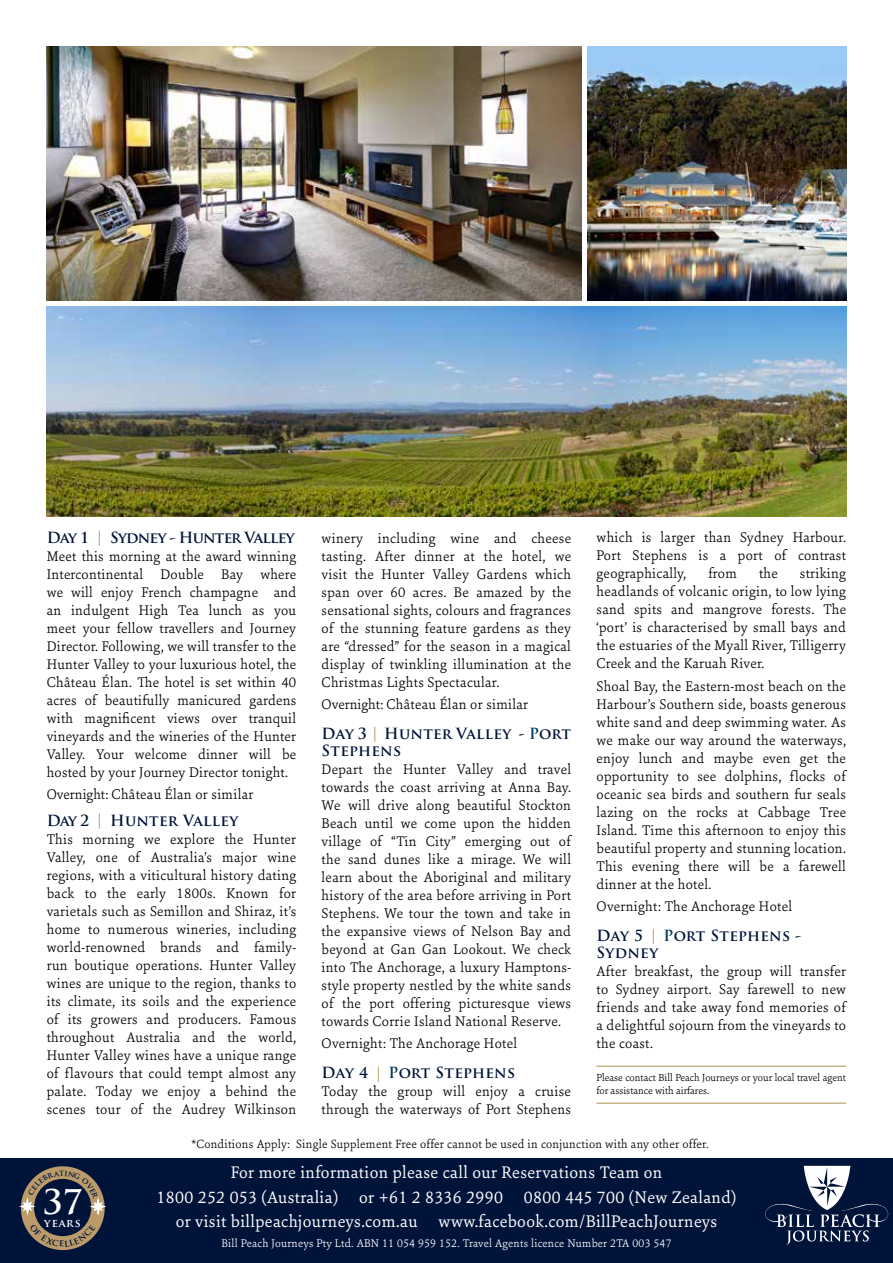
<style>
.page{position:relative;width:893px;height:1263px;background:#fff}
.page>*{position:absolute;margin:0;border:0;box-sizing:border-box;transform-origin:0 0}
.t1{font:700 33.15px "Trajan Pro";color:#fff}
.t2{font:18px/24.6px "Sina Nova";letter-spacing:.02em;color:#fff;text-align:center}
.t3{font:300 15px/18px "Sina Nova";letter-spacing:.02em;color:#000;text-align:justify}
.t4{font:700 15px/17.2px "Trajan Pro";letter-spacing:.005em;color:#001339}
.t5{font:700 15px "Trajan Pro";letter-spacing:-.05em;color:#001339}
.t6{font:300 12.75px "Sina Nova";letter-spacing:.02em;color:#000}
.t7{font:300 12px "Sina Nova";letter-spacing:.02em;color:#fff}
.t8{font:700 11.1px "Trajan Pro";letter-spacing:.07em;color:#fff}
.t9{font:300 10.95px/12.8px "Sina Nova";color:#000}
.s1{color:#b4975a}
.s2{color:#00395a}
</style>
<div class="page">
<img style="left:47px;top:47px;width:534px;height:254px">
<hr style="left:596px;top:1066px;width:250px;height:1px;background:#b4975a">
<hr style="left:596px;top:1102px;width:250px;height:2px;background:#b4975a">
<img style="left:588px;top:47px;width:258px;height:254px">
<img style="left:47px;top:307px;width:799px;height:210px">
<div style="left:0;top:1159px;width:893px;height:104px;background:#001339"></div>
<svg style="left:765px;top:1166px;width:123px;height:79px"></svg>
<svg style="left:20px;top:1166px;width:85px;height:84px"></svg>
<p class="t5" style="left:47px;top:528px;width:249px">Day 1 <span class="s1">|</span> Sydney - Hunter Valley</p>
<p class="t3" style="left:47px;top:546px;width:251px">Meet this morning at the award winning Intercontinental Double Bay where we will enjoy French champagne and an indulgent High Tea lunch as you meet your fellow travellers and Journey Director. Following, we will transfer to the Hunter Valley to your luxurious hotel, the Château Élan. The hotel is set within 40 acres of beautifully manicured gardens with magnificent views over tranquil vineyards and the wineries of the Hunter Valley. Your welcome dinner will be hosted by your Journey Director tonight.</p>
<p class="t3" style="left:47px;top:785px;width:208px">Overnight: Château Élan or similar</p>
<p class="t4" style="left:47px;top:812px;width:193px">Day 2 <span class="s1">|</span> Hunter Valley</p>
<p class="t3" style="left:47px;top:829px;width:251px">This morning we explore the Hunter Valley, one of Australia’s major wine regions, with a viticultural history dating back to the early 1800s. Known for varietals such as Semillon and Shiraz, it’s home to numerous wineries, including world-renowned brands and family&shy;run boutique operations. Hunter Valley wines are unique to the region, thanks to its climate, its soils and the experience of its growers and producers. Famous throughout Australia and the world, Hunter Valley wines have a unique range of flavours that could tempt almost any palate. Today we enjoy a behind the scenes tour of the Audrey Wilkinson</p>
<p class="t3" style="left:322px;top:528px;width:251px">winery including wine and cheese tasting. After dinner at the hotel, we visit the Hunter Valley Gardens which span over 60 acres. Be amazed by the sensational sights, colours and fragrances of the stunning feature gardens as they are “dressed” for the season in a magical display of twinkling illumination at the Christmas Lights Spectacular.</p>
<p class="t3" style="left:322px;top:694px;width:208px">Overnight: Château Élan or similar</p>
<p class="t4" style="left:322px;top:725px;width:251px">Day 3 <span class="s1">|</span> Hunter Valley - <span class="s2">P</span>ort<br>Stephens</p>
<p class="t3" style="left:322px;top:760px;width:251px">Depart the Hunter Valley and travel towards the coast arriving at Anna Bay.<br>We will drive along beautiful Stockton Beach until we come upon the hidden village of “Tin City” emerging out of the sand dunes like a mirage. We will learn about the Aboriginal and military history of the area before arriving in Port Stephens. We tour the town and take in the expansive views of Nelson Bay and beyond at Gan Gan Lookout. We check into The Anchorage, a luxury Hamptons&shy;style property nestled by the white sands of the port offering picturesque views towards Corrie Island National Reserve.</p>
<p class="t3" style="left:322px;top:1034px;width:197px">Overnight: The Anchorage Hotel</p>
<p class="t4" style="left:322px;top:1064px;width:195px">Day 4 <span class="s1">|</span> <span class="s2">P</span>ort Stephens</p>
<p class="t3" style="left:322px;top:1082px;width:251px">Today the group will enjoy a cruise through the waterways of Port Stephens</p>
<p class="t3" style="left:597px;top:528px;width:251px">which is larger than Sydney Harbour.<br>Port Stephens is a port of contrast geographically,</p>
<p class="t3" style="left:597px;top:564px;width:251px;text-indent:203px">striking headlands of volcanic origin, to low lying sand spits and mangrove forests. The ‘port’ is characterised by small bays and the estuaries of the Myall River, Tilligerry Creek and the Karuah River.</p>
<p class="t3" style="left:597px;top:676px;width:251px">Shoal Bay, the Eastern-most beach on the Harbour’s Southern side, boasts generous white sand and deep swimming water. As we make our way around the waterways, enjoy lunch and maybe even get the opportunity to see dolphins, flocks of oceanic sea birds and southern fur seals lazing on the rocks at Cabbage Tree Island. Time this afternoon to enjoy this beautiful property and stunning location.<br>This evening there will be a farewell dinner at the hotel.</p>
<p class="t3" style="left:597px;top:897px;width:197px">Overnight: The Anchorage Hotel</p>
<p class="t4" style="left:597px;top:927px;width:207px">Day 5 <span class="s1">|</span> <span class="s2">P</span>ort Stephens -<br>Sydney</p>
<p class="t3" style="left:597px;top:962px;width:251px">After breakfast, the group will transfer to Sydney airport. Say farewell to new friends and take away fond memories of a delightful sojourn from the vineyards to the coast.</p>
<p class="t3" style="left:708px;top:564px;width:30px">from</p>
<p class="t3" style="left:759px;top:564px;width:20px">the</p>
<p class="t9" style="left:596px;top:1071px;width:251px">Please contact Bill Peach Journeys or your local travel agent for assistance with airfares.</p>
<h1 class="t1" style="left:43px;top:1181px;width:41px">37</h1>
<p class="t8" style="left:44px;top:1216px;width:38px">years</p>
<p class="t6" style="left:191px;top:1135px;width:519px">*Conditions Apply: Single Supplement Free offer cannot be used in conjunction with any other offer.</p>
<p class="t2" style="left:157px;top:1159px;width:581px">For more information please call our Reservations Team on<br>1800 252 053 (Australia) or +61 2 8336 2990 0800 445 700 (New Zealand) or visit billpeachjourneys.com.au www.facebook.com/BillPeachJourneys</p>
<p class="t7" style="left:221px;top:1235px;width:452px">Bill Peach Journeys Pty Ltd. ABN 11 054 959 152. Travel Agents licence Number 2TA 003 547</p>
</div>
